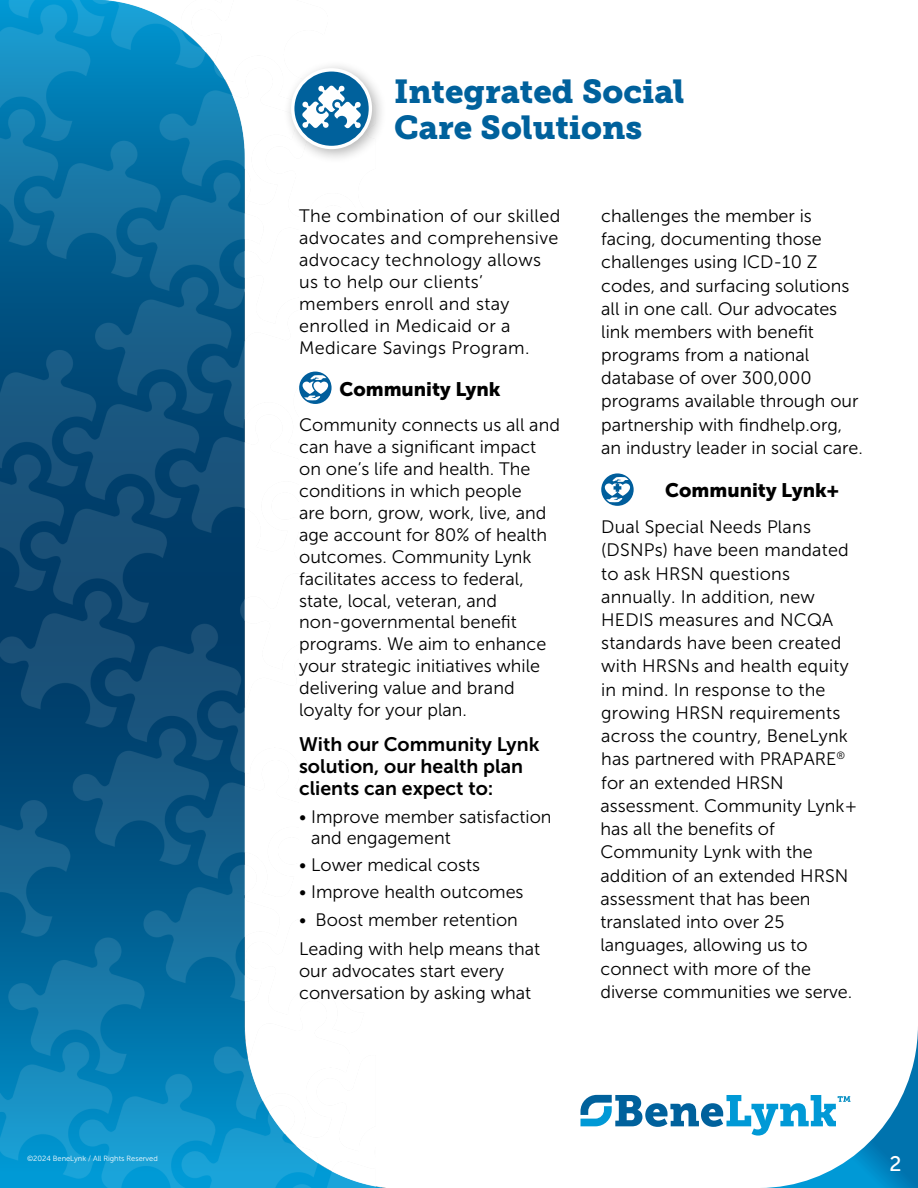
<style>
.page{position:relative;width:918px;height:1188px;background:#fff}
.page>*{position:absolute;margin:0;border:0;box-sizing:border-box;transform-origin:0 0}
.t1{font:33px/36px "Museo Slab 900";color:#00619c}
.t2{font:21px "Museo Sans 500";color:#fff}
.t3{font:19.5px/21.9px "Museo Sans 700";color:#000}
.t4{font:19.5px "Museo Sans 900";color:#000}
.t5{font:18px/23.2px "Museo Sans 300";color:#000}
.t6{font:18px/21.9px "Museo Sans 300";letter-spacing:.02em;color:#000}
.t7{font:7.5px "Museo Sans 300";color:#fff}
</style>
<div class="page">
<img style="left:0;top:0;width:386px;height:1188px">
<div style="left:283px;top:60px;width:104px;height:104px;background:#000;opacity:.3"></div>
<svg style="left:293px;top:70px;width:77px;height:77px;background:#1d73a7"></svg>
<div style="left:291px;top:68px;width:81px;height:81px;border:3px solid #fff;border-radius:50%"></div>
<svg style="left:302px;top:85px;width:59px;height:43px"></svg>
<svg style="left:580px;top:1028px;width:338px;height:160px"></svg>
<div style="left:299px;top:209px;width:564px;height:790px;background:#fff"></div>
<svg style="left:601px;top:473px;width:33px;height:33px"></svg>
<svg style="left:604px;top:477px;width:27px;height:25px"></svg>
<div style="left:299px;top:372px;width:33px;height:32px;background:#005e9c;border-radius:50%"></div>
<svg style="left:302px;top:375px;width:26px;height:26px"></svg>
<p class="t7" style="left:27px;top:1154px;width:132px">©2024 BeneLynk / All Rights Reserved</p>
<h1 class="t1" style="left:394px;top:74px;width:292px">Integrated Social<br>Care Solutions</h1>
<p class="t6" style="left:299px;top:205px;width:263px">The combination of our skilled advocates and comprehensive advocacy technology allows us to help our clients’ members enroll and stay enrolled in Medicaid or a<br>Medicare Savings Program.</p>
<p class="t4" style="left:339px;top:378px;width:163px">Community Lynk</p>
<p class="t5" style="left:299px;top:414px;width:262px;line-height:21.9px">Community connects us all and can have a significant impact on one’s life and health. The conditions in which people<br>are born, grow, work, live, and age account for 80% of health outcomes. Community Lynk facilitates access to federal, state, local, veteran, and non-governmental benefit programs. We aim to enhance your strategic initiatives while delivering value and brand loyalty for your plan.</p>
<p class="t3" style="left:299px;top:734px;width:242px">With our Community Lynk solution, our health plan clients can expect to:</p>
<p class="t5" style="left:311px;top:806px;width:242px;line-height:21.1px;text-indent:-12px">• Improve member satisfaction and engagement</p>
<p class="t5" style="left:299px;top:853px;width:183px">• Lower medical costs</p>
<p class="t5" style="left:299px;top:881px;width:226px">• Improve health outcomes</p>
<p class="t5" style="left:299px;top:905px;width:242px;line-height:29.4px">• Boost member retention<br>Leading with help means that</p>
<p class="t5" style="left:299px;top:960px;width:233px;line-height:21.9px">our advocates start every conversation by asking what</p>
<p class="t5" style="left:601px;top:204px;width:263px">challenges the member is facing, documenting those challenges using ICD-10 Z codes, and surfacing solutions all in one call. Our advocates link members with benefit programs from a national database of over 300,000 programs available through our partnership with findhelp.org, an industry leader in social care.</p>
<p class="t4" style="left:665px;top:479px;width:175px">Community Lynk+</p>
<p class="t5" style="left:600px;top:515px;width:258px">Dual Special Needs Plans (DSNPs) have been mandated to ask HRSN questions annually. In addition, new<br>HEDIS measures and NCQA standards have been created with HRSNs and health equity in mind. In response to the growing HRSN requirements across the country, BeneLynk has partnered with PRAPARE<sup>® </sup>for an extended HRSN assessment. Community Lynk+ has all the benefits of<br>Community Lynk with the addition of an extended HRSN assessment that has been translated into over 25 languages, allowing us to connect with more of the diverse communities we serve.</p>
<p class="t2" style="left:890px;top:1152px;width:14px">2</p>
</div>
